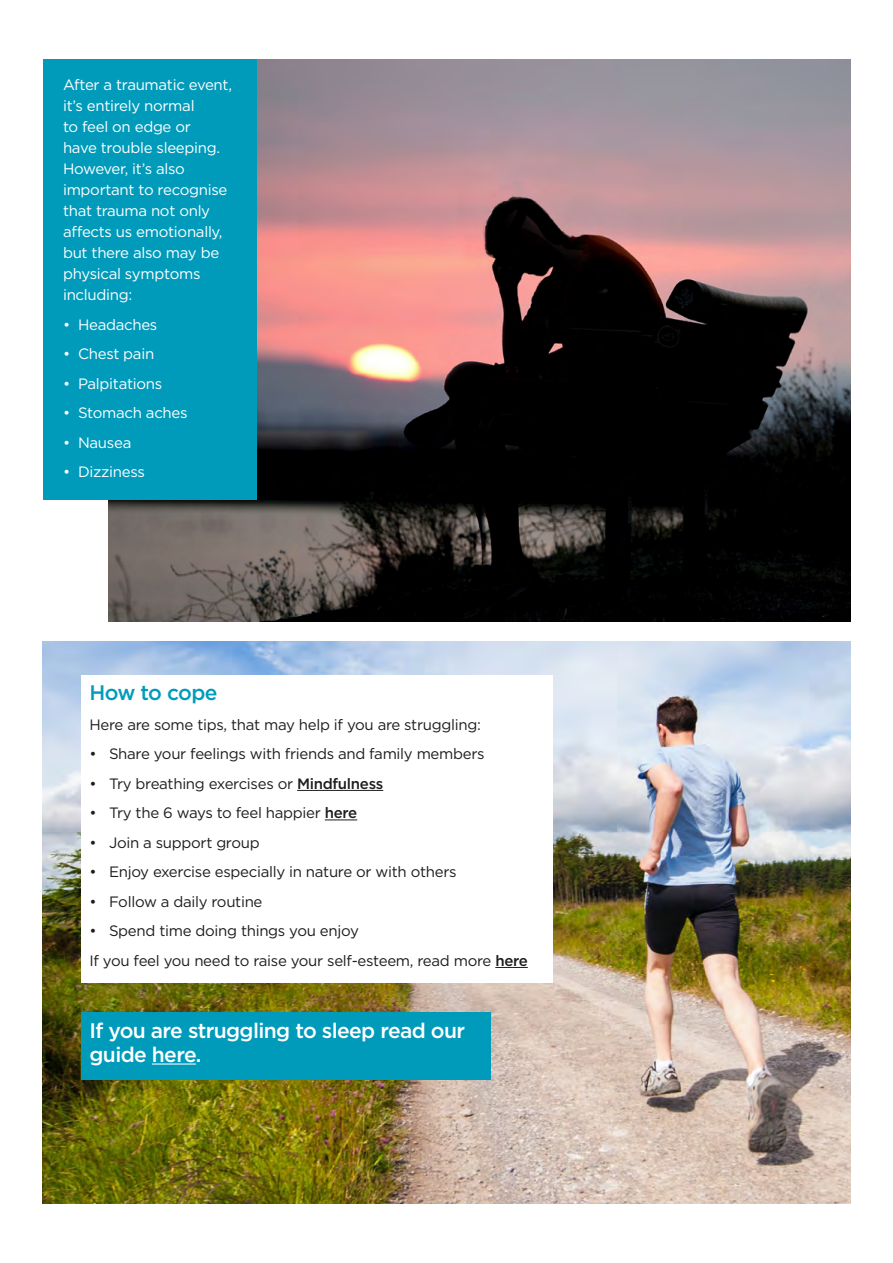
<style>
.page{position:relative;width:893px;height:1263px;background:#fff}
.page>*{position:absolute;margin:0;border:0;box-sizing:border-box;transform-origin:0 0}
.Body_Copy{font:500 21px/24px "Gotham";letter-spacing:-.03em;color:#fff}
.Body_Copy-2{font:500 21px "Gotham";letter-spacing:-.04em;color:#009bbb}
.Body_Copy-3{font:15px "Gotham";letter-spacing:-.02em;color:#1d1d1b}
.Body_Copy-4{font:15px/21px "Gotham";letter-spacing:-.02em;color:#fff}
.s1{font-weight:500}
</style>
<div class="page">
<img style="left:108px;top:60px;width:742px;height:561px">
<img style="left:43px;top:642px;width:807px;height:561px">
<div style="left:43px;top:60px;width:213px;height:440px;background:#009bbb"></div>
<div style="left:81px;top:675px;width:471px;height:307px;background:#fff"></div>
<hr style="left:297px;top:790px;width:86px;height:1px;background:#1d1d1b">
<hr style="left:325px;top:819px;width:32px;height:1px;background:#1d1d1b">
<hr style="left:495px;top:967px;width:33px;height:1px;background:#1d1d1b">
<div style="left:81px;top:1013px;width:410px;height:67px;background:#009bbb"></div>
<hr style="left:152px;top:1063px;width:44px;height:1px;background:#fff">
<p class="Body_Copy-4" style="left:63px;top:74px;width:170px">After a traumatic event, it’s entirely normal<br>to feel on edge or<br>have trouble sleeping.<br>However, it’s also important to recognise that trauma not only affects us emotionally, but there also may be physical symptoms including:</p>
<p class="Body_Copy-4" style="left:63px;top:314px;width:96px">• Headaches</p>
<p class="Body_Copy-4" style="left:63px;top:343px;width:93px">• Chest pain</p>
<p class="Body_Copy-4" style="left:63px;top:373px;width:101px">• Palpitations</p>
<p class="Body_Copy-4" style="left:63px;top:402px;width:126px">• Stomach aches</p>
<p class="Body_Copy-4" style="left:63px;top:432px;width:70px">• Nausea</p>
<p class="Body_Copy-4" style="left:63px;top:461px;width:83px">• Dizziness</p>
<p class="Body_Copy-2" style="left:90px;top:679px;width:129px">How to cope</p>
<p class="Body_Copy-3" style="left:90px;top:715px;width:393px">Here are some tips, that may help if you are struggling:</p>
<p class="Body_Copy-3" style="left:90px;top:744px;width:397px">• Share your feelings with friends and family members</p>
<p class="Body_Copy-3" style="left:90px;top:774px;width:295px">• Try breathing exercises or <span class="s1">Mindfulness</span></p>
<p class="Body_Copy-3" style="left:90px;top:803px;width:269px">• Try the 6 ways to feel happier <span class="s1">here</span></p>
<p class="Body_Copy-3" style="left:90px;top:833px;width:172px">• Join a support group</p>
<p class="Body_Copy-3" style="left:90px;top:862px;width:369px">• Enjoy exercise especially in nature or with others</p>
<p class="Body_Copy-3" style="left:90px;top:892px;width:175px">• Follow a daily routine</p>
<p class="Body_Copy-3" style="left:90px;top:921px;width:271px">• Spend time doing things you enjoy</p>
<p class="Body_Copy-3" style="left:90px;top:951px;width:440px">If you feel you need to raise your self-esteem, read more <span class="s1">here</span></p>
<p class="Body_Copy" style="left:90px;top:1018px;width:377px">If you are struggling to sleep read our guide here.</p>
</div>
